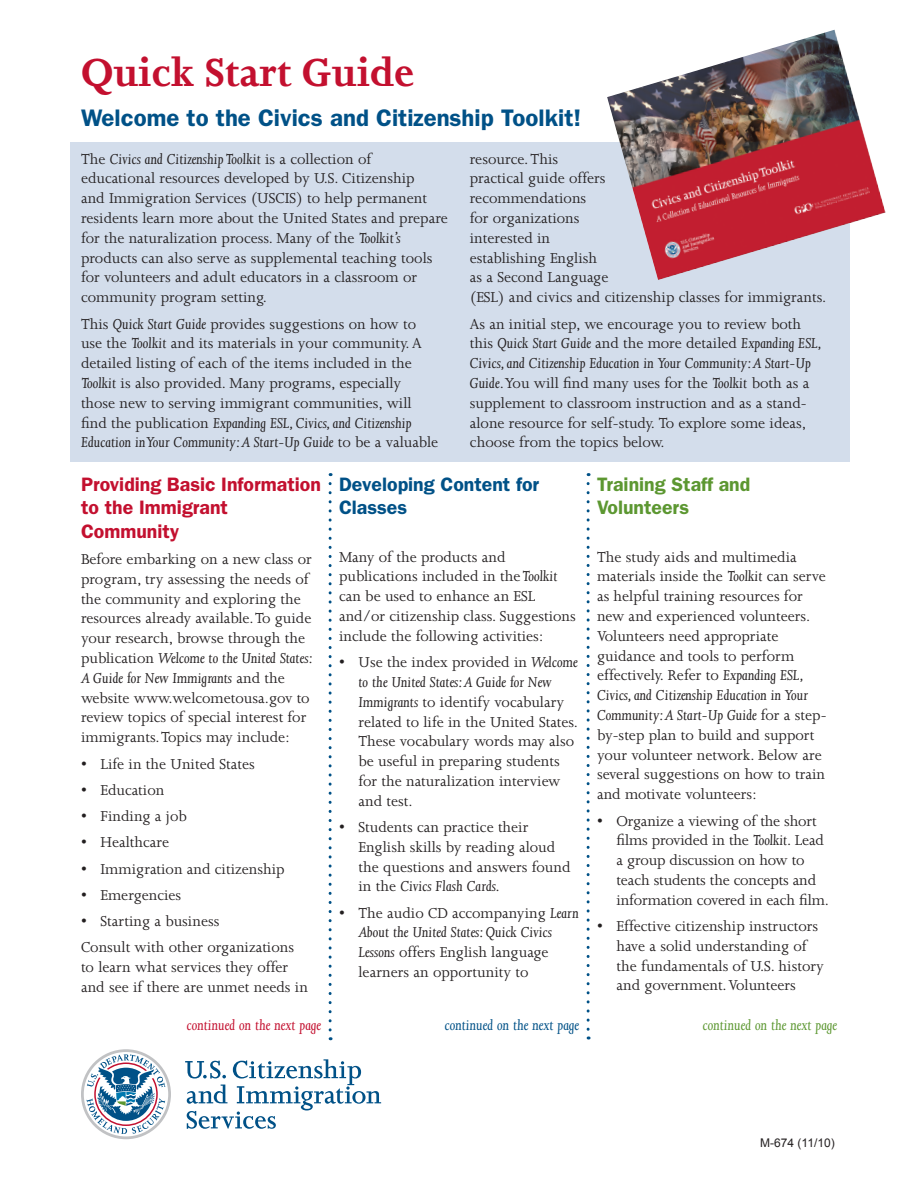
<style>
.page{position:relative;width:918px;height:1188px;background:#fff}
.page>*{position:absolute;margin:0;border:0;box-sizing:border-box;transform-origin:0 0}
.t1{font:700 45px "Joanna MT Std";color:#c3102f}
.t2{font:600 24px "ITC Franklin Gothic Std";color:#005187}
.sub_title{font:600 19.5px/23.4px "ITC Franklin Gothic Std";color:#c3102f}
.sub_title-2{font:600 19.5px/23.4px "ITC Franklin Gothic Std";color:#005187}
.sub_title-3{font:600 19.5px/23.4px "ITC Franklin Gothic Std";color:#5c9731}
.body{font:16.5px/19.8px "Joanna MT Std";color:#231f20}
.bullets{font:16.5px/19.8px "Joanna MT Std";color:#231f20}
.body-2{font:italic 16.5px "Joanna MT Std";color:#c3102f}
.body-3{font:italic 16.5px "Joanna MT Std";color:#005187}
.body-4{font:italic 16.5px "Joanna MT Std";color:#5c9731}
.body-5{font:12px "Arial";color:#231f20}
.s1{font-style:italic}
</style>
<div class="page">
<div style="left:70px;top:143px;width:780px;height:319px;background:#d3ddeb"></div>
<svg style="left:329px;top:484px;width:3px;height:556px"></svg>
<svg style="left:587px;top:484px;width:3px;height:556px"></svg>
<svg style="left:185px;top:1059px;width:196px;height:70px"></svg>
<svg style="left:81px;top:1049px;width:90px;height:90px"></svg>
<img style="left:607px;top:30px;width:279px;height:250px">
<p class="t1" style="left:81px;top:49px;width:335px">Quick Start Guide</p>
<p class="t2" style="left:81px;top:104px;width:502px">Welcome to the Civics and Citizenship Toolkit!</p>
<p class="body" style="left:81px;top:149px;width:368px">The <span class="s1">Civics and Citizenship Toolkit</span> is a collection of educational resources developed by U.S. Citizenship<br>and Immigration Services (USCIS) to help permanent residents learn more about the United States and prepare for the naturalization process. Many of the <span class="s1">Toolkit’s </span>products can also serve as supplemental teaching tools for volunteers and adult educators in a classroom or community program setting.</p>
<p class="body" style="left:81px;top:314px;width:359px">This <span class="s1">Quick Start Guide</span> provides suggestions on how to use the <span class="s1">Toolkit</span> and its materials in your community. A detailed listing of each of the items included in the <span class="s1">Toolkit</span> is also provided. Many programs, especially those new to serving immigrant communities, will find the publication <span class="s1">Expanding ESL, Civics, and Citizenship Education in Your Community: A Start-Up Guide</span> to be a valuable</p>
<p class="body" style="left:470px;top:149px;width:358px">resource<span class="s1">.</span> This<br>practical guide offers<br>recommendations<br>for organizations<br>interested in<br>establishing English<br>as a Second Language<br>(ESL) and civics and citizenship classes for immigrants.</p>
<p class="body" style="left:470px;top:314px;width:354px">As an initial step, we encourage you to review both this <span class="s1">Quick Start Guide</span> and the more detailed <span class="s1">Expanding ESL, Civics, and Citizenship Education in Your Community: A Start-Up Guide</span>. You will find many uses for the <span class="s1">Toolkit</span> both as a supplement to classroom instruction and as a stand&shy;alone resource for self-study. To explore some ideas, choose from the topics below.</p>
<p class="sub_title" style="left:81px;top:473px;width:242px">Providing Basic Information to the Immigrant<br>Community</p>
<p class="body" style="left:81px;top:549px;width:233px">Before embarking on a new class or program, try assessing the needs of the community and exploring the resources already available. To guide your research, browse through the publication <span class="s1">Welcome to the United States:<br>A Guide for New Immigrants</span> and the website www.welcometousa.gov to review topics of special interest for immigrants. Topics may include:</p>
<p class="bullets" style="left:81px;top:754px;width:175px">• Life in the United States</p>
<p class="bullets" style="left:81px;top:780px;width:85px">• Education</p>
<p class="bullets" style="left:81px;top:806px;width:107px">• Finding a job</p>
<p class="bullets" style="left:81px;top:833px;width:90px">• Healthcare</p>
<p class="bullets" style="left:81px;top:859px;width:205px">• Immigration and citizenship</p>
<p class="bullets" style="left:81px;top:885px;width:102px">• Emergencies</p>
<p class="bullets" style="left:81px;top:911px;width:140px">• Starting a business</p>
<p class="body" style="left:81px;top:938px;width:229px">Consult with other organizations to learn what services they offer and see if there are unmet needs in</p>
<p class="sub_title-2" style="left:339px;top:473px;width:202px">Developing Content for<br>Classes</p>
<p class="sub_title-3" style="left:597px;top:473px;width:155px">Training Staff and<br>Volunteers</p>
<p class="body" style="left:339px;top:547px;width:238px">Many of the products and publications included in the <span class="s1">Toolkit </span>can be used to enhance an ESL and/or citizenship class. Suggestions include the following activities:</p>
<p class="bullets" style="left:358px;top:652px;width:221px;text-indent:-20px">• Use the index provided in <span class="s1">Welcome to the United States: A Guide for New<br>Immigrants</span> to identify vocabulary related to life in the United States.<br>These vocabulary words may also be useful in preparing students for the naturalization interview and test.</p>
<p class="bullets" style="left:358px;top:817px;width:214px;text-indent:-20px">• Students can practice their<br>English skills by reading aloud the questions and answers found in the <span class="s1">Civics Flash Cards.</span></p>
<p class="bullets" style="left:358px;top:903px;width:222px;text-indent:-20px">• The audio CD accompanying <span class="s1">Learn<br>About the United States: Quick Civics<br>Lessons</span> offers English language learners an opportunity to</p>
<p class="body" style="left:597px;top:547px;width:231px">The study aids and multimedia materials inside the <span class="s1">Toolkit</span> can serve as helpful training resources for new and experienced volunteers.<br>Volunteers need appropriate guidance and tools to perform effectively. Refer to <span class="s1">Expanding ESL, Civics, and Citizenship Education in Your Community: A Start-Up Guide</span> for a step&shy;by-step plan to build and support your volunteer network. Below are several suggestions on how to train and motivate volunteers:</p>
<p class="bullets" style="left:616px;top:811px;width:214px;text-indent:-20px">• Organize a viewing of the short films provided in the <span class="s1">Toolkit</span>. Lead a group discussion on how to teach students the concepts and information covered in each film.</p>
<p class="bullets" style="left:616px;top:916px;width:209px;text-indent:-20px">• Effective citizenship instructors have a solid understanding of the fundamentals of U.S. history and government. Volunteers</p>
<p class="body-2" style="left:187px;top:1017px;width:136px">continued on the next page</p>
<p class="body-3" style="left:445px;top:1017px;width:136px">continued on the next page</p>
<p class="body-4" style="left:703px;top:1017px;width:136px">continued on the next page</p>
<p class="body-5" style="left:760px;top:1136px;width:76px">M-674 (11/10)</p>
</div>
